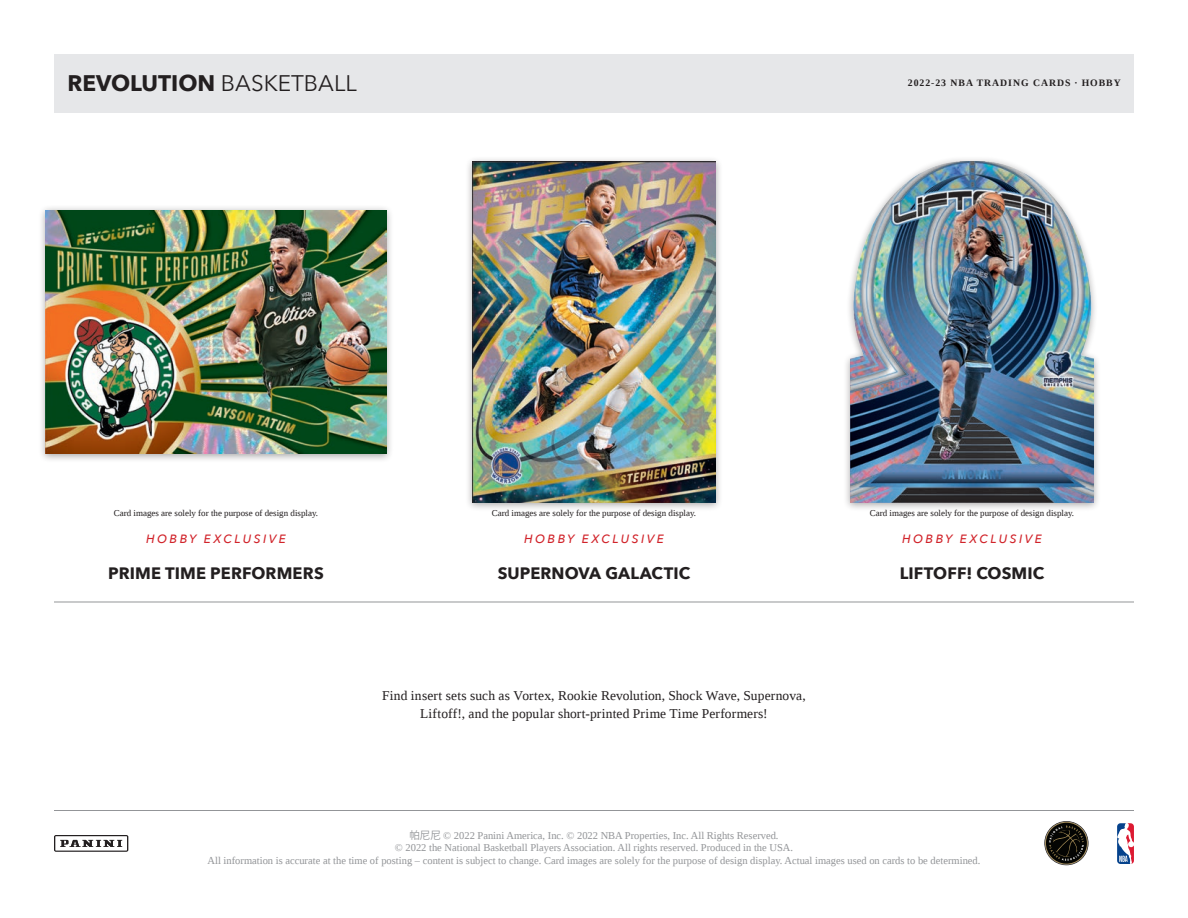
<style>
.page{position:relative;width:1188px;height:918px;background:#fff}
.page>*{position:absolute;margin:0;border:0;box-sizing:border-box;transform-origin:0 0}
.t1{font:700 22.5px "Avenir Next";color:#231f20}
.t2{font:700 16.5px "Avenir Next";letter-spacing:.005em;color:#231f20}
.t3{font:13.5px/18px "Liberation Serif";letter-spacing:.01em;color:#231f20;text-align:center}
.t4{font:italic 500 12px "Avenir Next";letter-spacing:.205em;color:#d1232a}
.t5{font:10.5px/12.6px "Liberation Serif";color:#939598;text-align:center}
.t6{font:700 9.75px "Liberation Serif";letter-spacing:.1em;color:#231f20}
.t7{font:9px "Liberation Serif";color:#231f20}
.s1{font-weight:400}
.s2{font-family:"Koz Go Pr 6 N"}
</style>
<div class="page">
<hr style="left:54px;top:602px;width:1080px;height:1px;background:#939598">
<div style="left:39px;top:205px;width:355px;height:258px;background:#231f20;opacity:.4"></div>
<img style="left:46px;top:210px;width:340px;height:243px">
<div style="left:465px;top:156px;width:258px;height:356px;background:#231f20;opacity:.4"></div>
<img style="left:472px;top:162px;width:244px;height:340px">
<div style="left:843px;top:156px;width:258px;height:356px;background:#231f20;opacity:.4"></div>
<img style="left:850px;top:162px;width:244px;height:340px">
<svg style="left:1117px;top:823px;width:17px;height:41px"></svg>
<hr style="left:54px;top:810px;width:1080px;height:1px;background:#939598">
<svg style="left:54px;top:835px;width:74px;height:17px"></svg>
<svg style="left:1044px;top:821px;width:45px;height:44px"></svg>
<div style="left:54px;top:54px;width:1080px;height:58px;background:#e6e7e9"></div>
<p class="t1" style="left:68px;top:64px;width:291px">REVOLUTION <span class="s1">BASKETBALL</span></p>
<p class="t6" style="left:908px;top:77px;width:215px">2022-23 NBA TRADING CARDS · HOBBY</p>
<p class="t7" style="left:114px;top:507px;width:206px">Card images are solely for the purpose of design display.</p>
<p class="t7" style="left:492px;top:507px;width:206px">Card images are solely for the purpose of design display.</p>
<p class="t7" style="left:870px;top:507px;width:206px">Card images are solely for the purpose of design display.</p>
<p class="t4" style="left:146px;top:528px;width:141px">HOBBY EXCLUSIVE</p>
<p class="t4" style="left:524px;top:528px;width:141px">HOBBY EXCLUSIVE</p>
<p class="t4" style="left:902px;top:528px;width:141px">HOBBY EXCLUSIVE</p>
<p class="t2" style="left:108px;top:559px;width:217px">PRIME TIME PERFORMERS</p>
<p class="t2" style="left:498px;top:559px;width:194px">SUPERNOVA GALACTIC</p>
<p class="t2" style="left:900px;top:559px;width:146px">LIFTOFF! COSMIC</p>
<p class="t3" style="left:382px;top:687px;width:425px">Find insert sets such as Vortex, Rookie Revolution, Shock Wave, Supernova,<br>Liftoff!, and the popular short-printed Prime Time Performers!</p>
<p class="t5" style="left:208px;top:829px;width:774px"><span class="s2">帕尼尼</span> © 2022 Panini America, Inc. © 2022 NBA Properties, Inc. All Rights Reserved.<br>© 2022 the National Basketball Players Association. All rights reserved. Produced in the USA.<br>All information is accurate at the time of posting – content is subject to change. Card images are solely for the purpose of design display. Actual images used on cards to be determined.</p>
</div>
